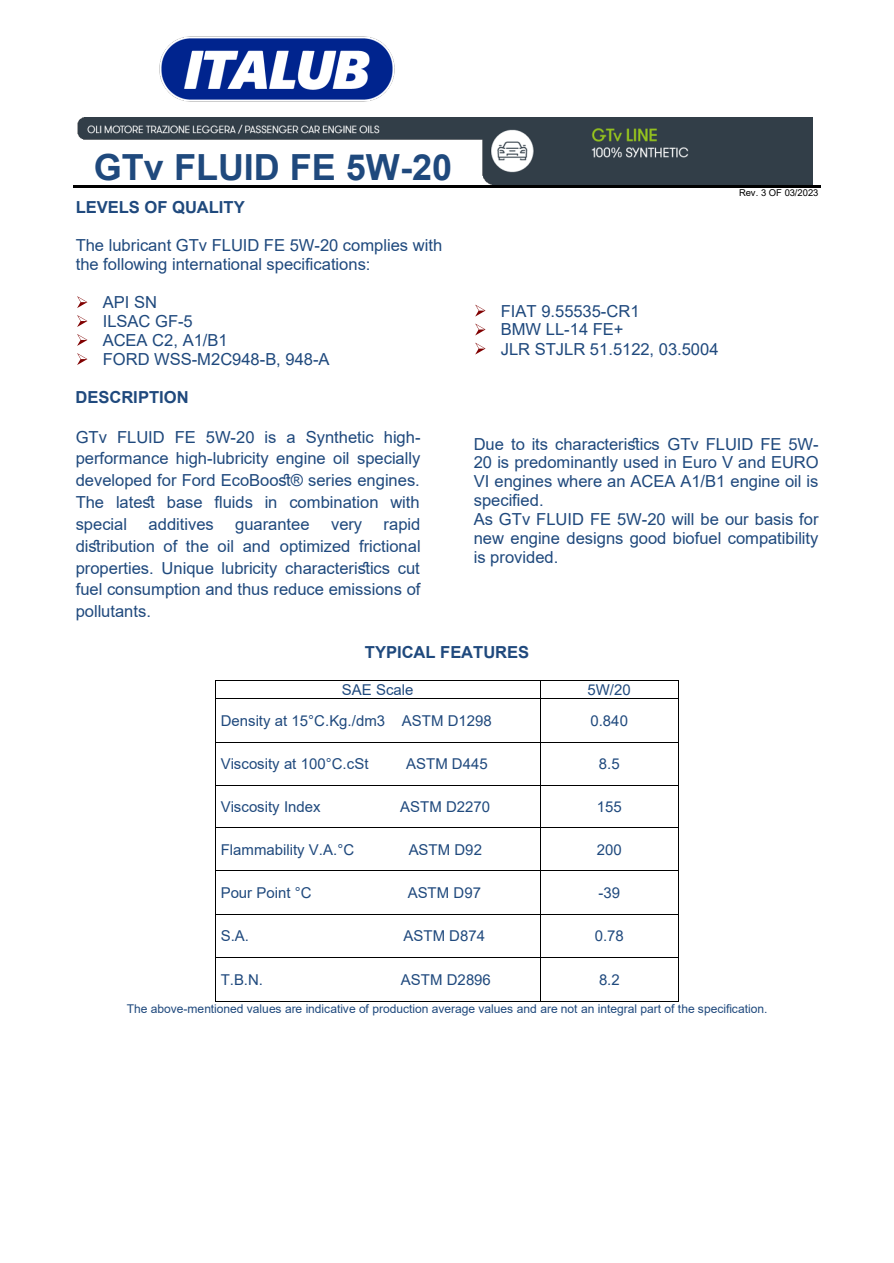
<style>
.page{position:relative;width:894px;height:1263px;background:#fff}
.page>*{position:absolute;margin:0;border:0;box-sizing:border-box;transform-origin:0 0}
.t1{font:700 36px "Arial";color:#1f497d}
.t2{font:16.5px/18.9px "Arial";color:#1f497d}
.t3{font:700 16.5px "Arial";letter-spacing:-.005em;color:#1f497d}
.t4{font:15px "Arial";color:#1f497d}
.t5{font:12px "Arial";letter-spacing:-.005em;color:#1f497d}
.t6{font:9.45px "Arial";letter-spacing:-.005em;color:#000}
</style>
<div class="page">
<hr style="left:73px;top:185px;width:747px;height:2px;background:#000">
<svg style="left:77px;top:296px;width:10px;height:12px"></svg>
<svg style="left:77px;top:315px;width:10px;height:12px"></svg>
<svg style="left:77px;top:334px;width:10px;height:12px"></svg>
<svg style="left:77px;top:353px;width:10px;height:12px"></svg>
<svg style="left:475px;top:305px;width:10px;height:11px"></svg>
<svg style="left:475px;top:323px;width:10px;height:12px"></svg>
<svg style="left:475px;top:342px;width:10px;height:12px"></svg>
<hr style="left:216px;top:680px;width:323px;height:1px;background:#000">
<hr style="left:540px;top:680px;width:137px;height:1px;background:#000">
<svg style="left:215px;top:680px;width:1px;height:19px"></svg>
<hr style="left:216px;top:698px;width:323px;height:1px;background:#000">
<hr style="left:540px;top:698px;width:137px;height:1px;background:#000">
<hr style="left:215px;top:699px;width:1px;height:43px;background:#000">
<hr style="left:539px;top:699px;width:1px;height:43px;background:#000">
<hr style="left:677px;top:699px;width:1px;height:43px;background:#000">
<hr style="left:216px;top:742px;width:323px;height:1px;background:#000">
<hr style="left:540px;top:742px;width:137px;height:1px;background:#000">
<hr style="left:215px;top:743px;width:1px;height:42px;background:#000">
<hr style="left:539px;top:743px;width:1px;height:42px;background:#000">
<hr style="left:677px;top:743px;width:1px;height:42px;background:#000">
<hr style="left:216px;top:785px;width:323px;height:1px;background:#000">
<hr style="left:540px;top:785px;width:137px;height:1px;background:#000">
<hr style="left:215px;top:785px;width:1px;height:42px;background:#000">
<hr style="left:539px;top:785px;width:1px;height:42px;background:#000">
<hr style="left:677px;top:785px;width:1px;height:42px;background:#000">
<hr style="left:216px;top:827px;width:323px;height:1px;background:#000">
<hr style="left:540px;top:827px;width:137px;height:1px;background:#000">
<hr style="left:215px;top:828px;width:1px;height:42px;background:#000">
<hr style="left:539px;top:828px;width:1px;height:42px;background:#000">
<hr style="left:677px;top:828px;width:1px;height:42px;background:#000">
<hr style="left:216px;top:870px;width:323px;height:1px;background:#000">
<hr style="left:540px;top:870px;width:137px;height:1px;background:#000">
<hr style="left:215px;top:871px;width:1px;height:42px;background:#000">
<hr style="left:539px;top:871px;width:1px;height:42px;background:#000">
<hr style="left:677px;top:871px;width:1px;height:42px;background:#000">
<hr style="left:216px;top:913px;width:323px;height:1px;background:#000">
<hr style="left:540px;top:913px;width:137px;height:1px;background:#000">
<hr style="left:215px;top:914px;width:1px;height:43px;background:#000">
<hr style="left:539px;top:914px;width:1px;height:43px;background:#000">
<hr style="left:677px;top:914px;width:1px;height:43px;background:#000">
<hr style="left:216px;top:957px;width:323px;height:1px;background:#000">
<hr style="left:540px;top:957px;width:137px;height:1px;background:#000">
<hr style="left:215px;top:958px;width:1px;height:42px;background:#000">
<hr style="left:216px;top:1000px;width:323px;height:1px;background:#000">
<hr style="left:539px;top:958px;width:1px;height:42px;background:#000">
<hr style="left:540px;top:1000px;width:137px;height:1px;background:#000">
<hr style="left:677px;top:958px;width:1px;height:42px;background:#000">
<img style="left:77px;top:117px;width:735px;height:68px">
<img style="left:159px;top:36px;width:236px;height:66px">
<h1 class="t1" style="left:94px;top:142px;width:360px">GTv FLUID FE 5W-20</h1>
<p class="t3" style="left:76px;top:196px;width:170px">LEVELS OF QUALITY</p>
<p class="t2" style="left:76px;top:236px;width:368px">The lubricant GTv FLUID FE 5W-20 complies with the following international specifications:</p>
<p class="t2" style="left:103px;top:293px;width:228px">API SN<br>ILSAC GF-5<br>ACEA C2, A1/B1<br>FORD WSS-M2C948-B, 948-A</p>
<p class="t3" style="left:76px;top:385px;width:114px">DESCRIPTION</p>
<p class="t2" style="left:76px;top:426px;width:346px;line-height:21.8px;text-align:justify">GTv FLUID FE 5W-20 is a Synthetic high&shy;performance high-lubricity engine oil specially developed for Ford EcoBoost® series engines.<br>The latest base fluids in combination with special</p>
<p class="t2" style="left:76px;top:513px;width:346px;line-height:21.9px;text-align:justify;text-indent:308px">rapid distribution of the oil and optimized frictional properties. Unique lubricity characteristics cut fuel consumption and thus reduce emissions of pollutants.</p>
<p class="t2" style="left:148px;top:514px;width:67px">additives</p>
<p class="t2" style="left:235px;top:514px;width:76px">guarantee</p>
<p class="t2" style="left:331px;top:514px;width:33px">very</p>
<p class="t6" style="left:738px;top:186px;width:81px">Rev. 3 OF 03/2023</p>
<p class="t2" style="left:500px;top:301px;width:219px">FIAT 9.55535-CR1<br>BMW LL-14 FE+<br>JLR STJLR 51.5122, 03.5004</p>
<p class="t2" style="left:473px;top:434px;width:346px">Due to its characteristics GTv FLUID FE 5W-20 is predominantly used in Euro V and EURO VI engines where an ACEA A1/B1 engine oil is specified.<br>As GTv FLUID FE 5W-20 will be our basis for new engine designs good biofuel compatibility is provided.</p>
<p class="t3" style="left:365px;top:640px;width:166px">TYPICAL FEATURES</p>
<p class="t4" style="left:342px;top:679px;width:73px">SAE Scale</p>
<p class="t4" style="left:587px;top:679px;width:45px">5W/20</p>
<p class="t4" style="left:221px;top:710px;width:272px">Density at 15°C.Kg./dm3 ASTM D1298</p>
<p class="t4" style="left:590px;top:710px;width:39px">0.840</p>
<p class="t4" style="left:221px;top:753px;width:149px">Viscosity at 100°C.cSt</p>
<p class="t4" style="left:406px;top:753px;width:83px">ASTM D445</p>
<p class="t4" style="left:598px;top:753px;width:22px">8.5</p>
<p class="t4" style="left:221px;top:796px;width:101px">Viscosity Index</p>
<p class="t4" style="left:400px;top:796px;width:91px">ASTM D2270</p>
<p class="t4" style="left:596px;top:796px;width:26px">155</p>
<p class="t4" style="left:221px;top:839px;width:135px">Flammability V.A.°C</p>
<p class="t4" style="left:408px;top:839px;width:75px">ASTM D92</p>
<p class="t4" style="left:596px;top:839px;width:26px">200</p>
<p class="t4" style="left:221px;top:882px;width:92px">Pour Point °C</p>
<p class="t4" style="left:407px;top:882px;width:75px">ASTM D97</p>
<p class="t4" style="left:598px;top:882px;width:23px">-39</p>
<p class="t4" style="left:221px;top:925px;width:30px">S.A.</p>
<p class="t4" style="left:403px;top:925px;width:83px">ASTM D874</p>
<p class="t4" style="left:594px;top:925px;width:31px">0.78</p>
<p class="t4" style="left:221px;top:969px;width:44px">T.B.N.</p>
<p class="t4" style="left:401px;top:969px;width:91px">ASTM D2896</p>
<p class="t4" style="left:598px;top:969px;width:22px">8.2</p>
<p class="t5" style="left:127px;top:1000px;width:642px">The above-mentioned values are indicative of production average values and are not an integral part of the specification.</p>
</div>
